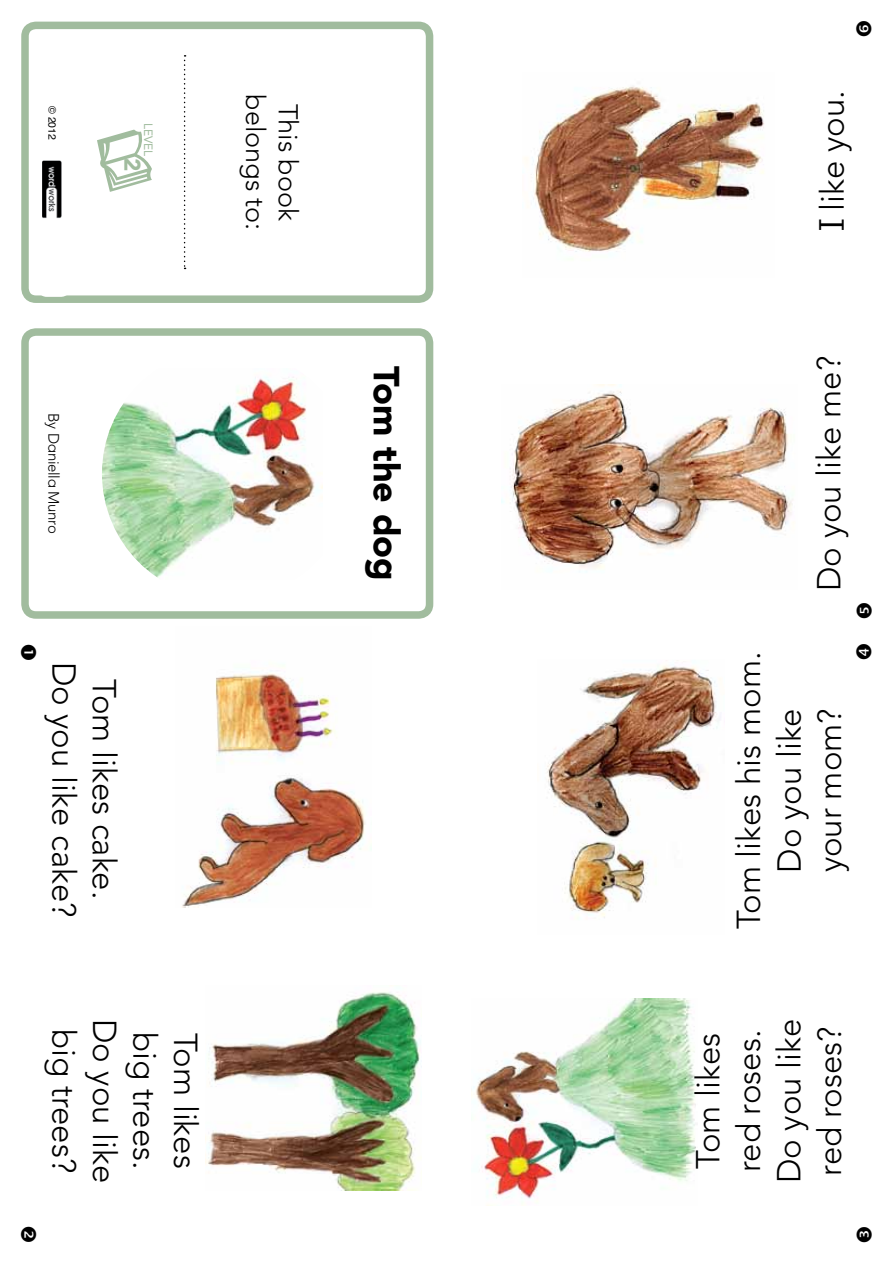
<style>
.page{position:relative;width:893px;height:1263px;background:#fff}
.page>*{position:absolute;margin:0;border:0;box-sizing:border-box;transform-origin:0 0}
.t1{font:900 36px "Avenir LT Std";color:#000}
.t2{font:300 33px/40.5px "Avenir LT Std";color:#000;text-align:center}
.t3{font:300 27px/32.4px "Avenir LT Std";color:#000;text-align:center}
.t4{font:900 22.5px "Avenir LT Std";color:#a1bc9e}
.t5{font:300 15px "Avenir LT Std";letter-spacing:-.02em;color:#000}
.t6{font:12px "Avenir LT Std";color:#a1bc9e}
.t7{font:10.5px "Helvetica";color:#000}
.s1{font-family:"Avant Garde";font-weight:400;font-size:12.75px}
.s2{font-family:"Bell Centennial Address";font-weight:400;font-size:37.5px}
</style>
<div class="page">
<img style="left:182px;top:671px;width:184px;height:236px">
<img style="left:471px;top:998px;width:225px;height:204px">
<img style="left:547px;top:665px;width:173px;height:253px">
<img style="left:502px;top:385px;width:292px;height:187px">
<img style="left:525px;top:86px;width:239px;height:174px">
<img style="left:205px;top:992px;width:217px;height:198px">
<div style="left:21px;top:328px;width:412px;height:291px;border:8px solid #a1bc9e;border-radius:11px"></div>
<img style="left:102px;top:376px;width:221px;height:202px">
<div style="left:21px;top:22px;width:412px;height:281px;border:8px solid #a1bc9e;border-radius:11px"></div>
<div style="left:38px;top:37px;width:32px;height:260px;background:#fff;border-radius:9px"></div>
<svg style="left:184px;top:55px;width:2px;height:214px"></svg>
<svg style="left:97px;top:130px;width:55px;height:62px"></svg>
<img style="left:42px;top:160px;width:20px;height:58px">
<p class="t7" style="left:60px;top:106px;width:36px;rotate:90deg">© 2012</p>
<p class="t6" style="left:155px;top:123px;width:35px;rotate:90deg">LEVEL</p>
<p class="t4" style="left:146px;top:158px;width:15px;rotate:90deg">2</p>
<p class="t3" style="left:304px;top:94px;width:138px;rotate:90deg">This book belongs to:</p>
<p class="t5" style="left:62px;top:413px;width:122px;rotate:90deg">By D<span class="s1">a</span>niell<span class="s1">a</span> Munro</p>
<p class="t2" style="left:124px;top:661px;width:257px;rotate:90deg">Tom likes cake.<br>Do you like cake?</p>
<p class="t2" style="left:125px;top:1019px;width:166px;rotate:90deg">Do you like big trees?</p>
<p class="t2" style="left:165px;top:1032px;width:139px;rotate:90deg">big trees.</p>
<p class="t2" style="left:206px;top:1033px;width:137px;rotate:90deg">Tom likes</p>
<p class="t1" style="left:408px;top:366px;width:216px;rotate:90deg">Tom the dog</p>
<p class="t2" style="left:812px;top:231px;width:142px;rotate:-90deg"><span class="s2">I</span> like you.</p>
<p class="t2" style="left:809px;top:591px;width:236px;rotate:-90deg">Do you like me?</p>
<p class="t2" style="left:729px;top:929px;width:279px;rotate:-90deg">Tom likes his mom.<br>Do you like<br>your mom?</p>
<p class="t2" style="left:688px;top:1183px;width:166px;rotate:-90deg">Tom likes red roses.<br>Do you like red roses?</p>
</div>
